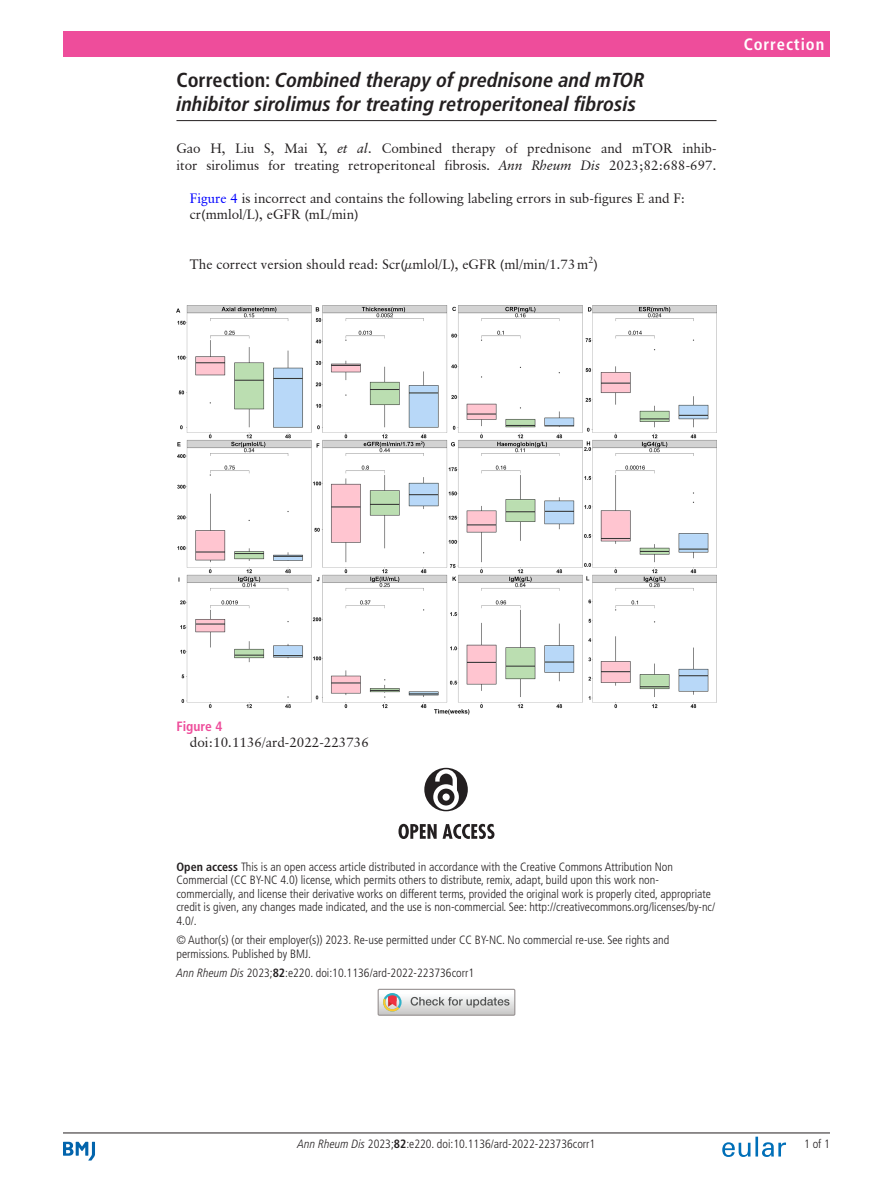
<style>
.page{position:relative;width:893px;height:1191px;background:#fff}
.page>*{position:absolute;margin:0;border:0;box-sizing:border-box;transform-origin:0 0}
.t1{font:italic 700 condensed 20.25px/24px "Frutiger LT Pro";color:#231f20}
.t2{font:700 condensed 16.5px "Frutiger LT Pro";letter-spacing:.055em;color:#fff}
.t3{font:13.5px/16.5px "Classical Garamond BT";color:#231f20}
.t4{font:700 condensed 13.5px "Frutiger LT Pro";color:#ee4d9b}
.t5{font:300 condensed 12px/13.5px "Frutiger LT Pro";color:#231f20}
.s1{font-style:normal}
.s2{font-style:italic}
.s3{color:#00f}
.s4{font-weight:700}
</style>
<div class="page">
<hr style="left:63px;top:1132px;width:767px;height:1px;background:#231f20">
<svg style="left:722px;top:1136px;width:64px;height:21px"></svg>
<svg style="left:63px;top:1141px;width:32px;height:19px"></svg>
<div style="left:63px;top:31px;width:767px;height:25px;background:#ee4d9b"></div>
<hr style="left:176px;top:120px;width:540px;height:1px;background:#231f20">
<img style="left:176px;top:305px;width:540px;height:409px">
<div style="left:424px;top:768px;width:44px;height:43px;background:#231f20;border-radius:50%"></div>
<svg style="left:398px;top:823px;width:39px;height:16px"></svg>
<svg style="left:443px;top:824px;width:51px;height:15px"></svg>
<svg style="left:431px;top:768px;width:30px;height:44px"></svg>
<div style="left:442px;top:793px;width:8px;height:7px;background:#fff;border-radius:50%"></div>
<div style="left:378px;top:988px;width:137px;height:27px;border:1px solid #969090"></div>
<svg style="left:378px;top:989px;width:137px;height:26px"></svg>
<h1 class="t1" style="left:176px;top:68px;width:470px"><span class="s1">Correction:</span> Combined therapy of prednisone and mTOR inhibitor sirolimus for treating retroperitoneal fibrosis</h1>
<p class="t3" style="left:176px;top:140px;width:542px">Gao H, Liu S, Mai Y, <span class="s2">et al</span>. Combined therapy of prednisone and mTOR inhib&shy;itor sirolimus for treating retroperitoneal fibrosis. <span class="s2">Ann Rheum Dis</span> 2023;82:688-697.</p>
<p class="t3" style="left:190px;top:190px;width:497px"><span class="s3">Figure 4</span> is incorrect and contains the following labeling errors in sub-figures E and F: cr(mmlol/L), eGFR (mL/min)</p>
<p class="t3" style="left:190px;top:256px;width:409px">The correct version should read: Scr(μmlol/L), eGFR (ml/min/1.73m<sup>2</sup>)</p>
<h2 class="t2" style="left:744px;top:34px;width:82px">Correction</h2>
<p class="t4" style="left:176px;top:718px;width:47px">Figure 4</p>
<p class="t3" style="left:190px;top:734px;width:180px">doi:10.1136/ard-2022-223736</p>
<p class="t5" style="left:176px;top:859px;width:540px"><span class="s4">Open access</span> This is an open access article distributed in accordance with the Creative Commons Attribution Non Commercial (CC BY-NC 4.0) license, which permits others to distribute, remix, adapt, build upon this work non&shy;commercially, and license their derivative works on different terms, provided the original work is properly cited, appropriate credit is given, any changes made indicated, and the use is non-commercial. See: http://creativecommons.org/licenses/by-nc/ 4.0/.</p>
<p class="t5" style="left:176px;top:933px;width:494px">© Author(s) (or their employer(s)) 2023. Re-use permitted under CC BY-NC. No commercial re-use. See rights and permissions. Published by BMJ.</p>
<p class="t5" style="left:176px;top:966px;width:299px"><span class="s2">Ann Rheum Dis</span> 2023;<span class="s4">82</span>:e220. doi:10.1136/ard-2022-223736corr1</p>
<p class="t5" style="left:298px;top:1136px;width:299px"><span class="s2">Ann Rheum Dis</span> 2023;<span class="s4">82</span>:e220. doi:10.1136/ard-2022-223736corr1</p>
<p class="t5" style="left:804px;top:1136px;width:27px">1 of 1</p>
</div>
